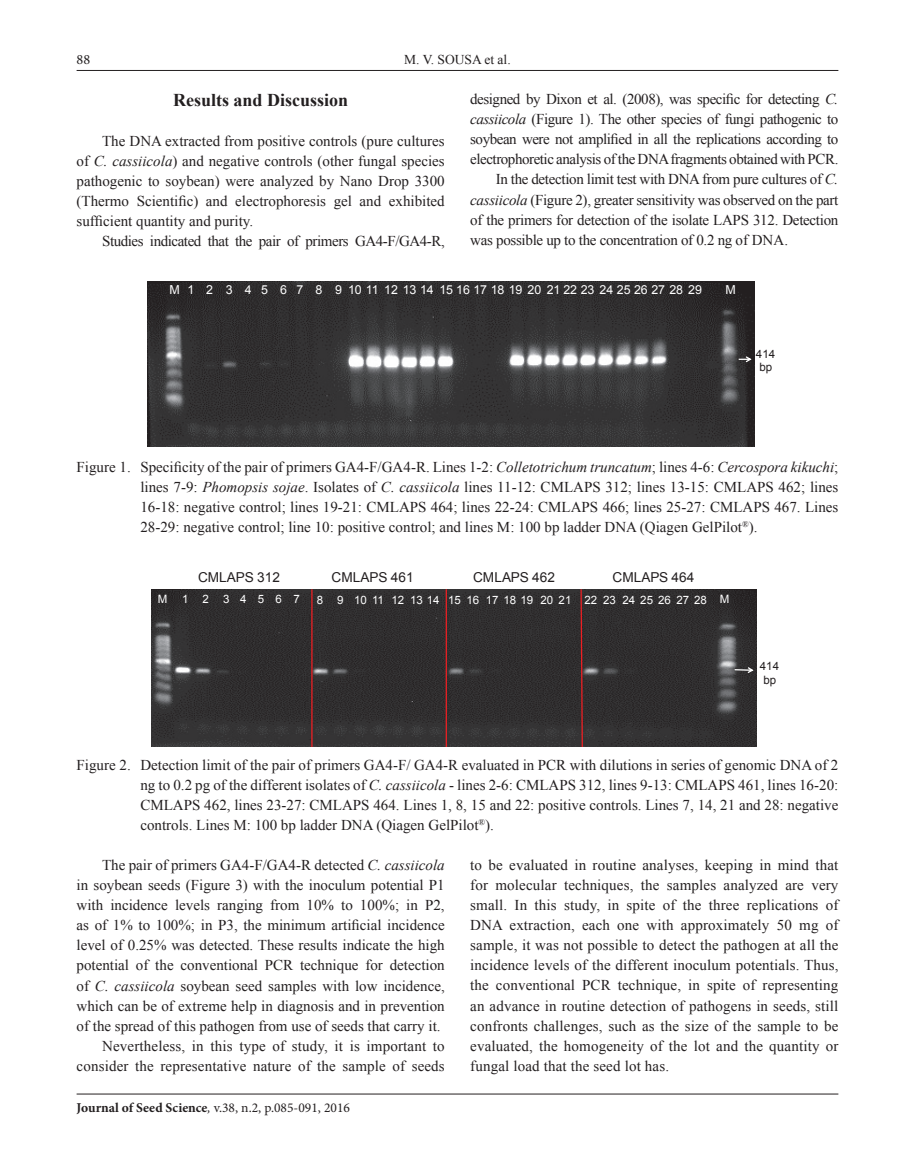
<style>
.page{position:relative;width:915px;height:1170px;background:#fff}
.page>*{position:absolute;margin:0;border:0;box-sizing:border-box;transform-origin:0 0}
.t1{font:700 18px "Times New Roman";color:#231f20}
.t2{font:15px/20.1px "Times New Roman";color:#231f20;text-align:justify}
.t3{font:15px "Times New Roman";letter-spacing:-.03em;color:#231f20}
.t4{font:15px "Times New Roman";letter-spacing:-.02em;color:#231f20}
.t5{font:14.25px "Minion Pro";color:#231f20}
.t6{font:13.65px "Arial";letter-spacing:.005em;color:#231f20}
.t7{font:13.5px "Minion Pro";color:#231f20}
.t8{font:13.5px "Times New Roman";color:#231f20}
.t9{font:12.3px "Arial";letter-spacing:-.005em;color:#fff}
.t10{font:11.55px "Arial";color:#fff}
.t11{font:11.55px/13.6px "Arial";color:#231f20}
.s1{font-style:italic}
.s2{font-size:12.45px}
.s3{font-weight:700}
</style>
<div class="page">
<img style="left:147px;top:281px;width:607px;height:165px">
<svg style="left:738px;top:356px;width:13px;height:6px"></svg>
<img style="left:152px;top:589px;width:603px;height:157px">
<hr style="left:311px;top:589px;width:1px;height:157px;background:#ee1f23">
<hr style="left:445px;top:589px;width:2px;height:157px;background:#ee1f23">
<svg style="left:579px;top:589px;width:4px;height:157px"></svg>
<svg style="left:734px;top:667px;width:19px;height:6px"></svg>
<hr style="left:77px;top:70px;width:761px;height:1px;background:#231f20">
<hr style="left:77px;top:1093px;width:761px;height:1px;background:#231f20">
<p class="t5" style="left:77px;top:49px;width:15px">88</p>
<p class="t8" style="left:404px;top:50px;width:108px">M. V. SOUSA et al.</p>
<p class="t3" style="left:470px;top:89px;width:369px">designed by Dixon et al. (2008), was specific for detecting <span class="s1">C.</span></p>
<p class="t3" style="left:470px;top:109px;width:369px"><span class="s1">cassiicola</span> (Figure 1). The other species of fungi pathogenic to</p>
<p class="t3" style="left:470px;top:129px;width:369px">soybean were not amplified in all the replications according to</p>
<p class="t3" style="left:470px;top:149px;width:369px">electrophoretic analysis of the DNA fragments obtained with PCR.</p>
<p class="t4" style="left:495px;top:169px;width:344px">In the detection limit test with DNA from pure cultures of <span class="s1">C.</span></p>
<p class="t4" style="left:470px;top:189px;width:369px"><span class="s1">cassiicola</span> (Figure 2), greater sensitivity was observed on the part</p>
<p class="t4" style="left:470px;top:209px;width:369px">of the primers for detection of the isolate LAPS 312. Detection</p>
<p class="t4" style="left:470px;top:230px;width:319px">was possible up to the concentration of 0.2 ng of DNA.</p>
<p class="t9" style="left:169px;top:281px;width:534px"><span class="s2">M 1 2 3</span> 4 5 6 <span class="s2">7 8 9</span> 1011 12<span class="s2">1314 15</span>161718<span class="s2">19 20 21</span>2223 24252627<span class="s2">28 29</span></p>
<p class="t9" style="left:725px;top:281px;width:12px">M</p>
<p class="t1" style="left:173px;top:87px;width:177px">Results and Discussion</p>
<p class="t2" style="left:77px;top:131px;width:369px;text-indent:26px">The DNA extracted from positive controls (pure cultures of <span class="s1">C. cassiicola</span>) and negative controls (other fungal species pathogenic to soybean) were analyzed by Nano Drop 3300 (Thermo Scientific) and electrophoresis gel and exhibited sufficient quantity and purity.</p>
<p class="t3" style="left:102px;top:231px;width:344px">Studies indicated that the pair of primers GA4-F/GA4-R,</p>
<p class="t11" style="left:755px;top:347px;width:21px">414 bp</p>
<p class="t2" style="left:140px;top:456px;width:699px;text-indent:-64px">Figure 1. Specificity of the pair of primers GA4-F/GA4-R. Lines 1-2: <span class="s1">Colletotrichum truncatum</span>; lines 4-6: <span class="s1">Cercospora kikuchi</span>; lines 7-9: <span class="s1">Phomopsis sojae</span>. Isolates of <span class="s1">C. cassiicola</span> lines 11-12: CMLAPS 312; lines 13-15: CMLAPS 462; lines 16-18: negative control; lines 19-21: CMLAPS 464; lines 22-24: CMLAPS 466; lines 25-27: CMLAPS 467. Lines 28-29: negative control; line 10: positive control; and lines M: 100 bp ladder DNA (Qiagen GelPilot<sup>®</sup>).</p>
<p class="t6" style="left:198px;top:568px;width:83px">CMLAPS 312</p>
<p class="t6" style="left:331px;top:568px;width:83px">CMLAPS 461</p>
<p class="t6" style="left:473px;top:568px;width:83px">CMLAPS 462</p>
<p class="t6" style="left:612px;top:568px;width:83px">CMLAPS 464</p>
<p class="t10" style="left:158px;top:591px;width:11px">M</p>
<p class="t10" style="left:182px;top:591px;width:119px">1 2 34567</p>
<p class="t10" style="left:317px;top:592px;width:414px">8 9 1011 12 1314 1516 171819 2021 22 23 242526 2728 M</p>
<p class="t11" style="left:759px;top:659px;width:21px">414 bp</p>
<p class="t2" style="left:140px;top:754px;width:699px;text-indent:-64px">Figure 2. Detection limit of the pair of primers GA4-F/ GA4-R evaluated in PCR with dilutions in series of genomic DNA of 2 ng to 0.2 pg of the different isolates of <span class="s1">C. cassiicola</span> - lines 2-6: CMLAPS 312, lines 9-13: CMLAPS 461, lines 16-20:<br>CMLAPS 462, lines 23-27: CMLAPS 464. Lines 1, 8, 15 and 22: positive controls. Lines 7, 14, 21 and 28: negative controls. Lines M: 100 bp ladder DNA (Qiagen GelPilot<sup>®</sup>).</p>
<p class="t2" style="left:77px;top:854px;width:369px;text-align:right">The pair of primers GA4-F/GA4-R detected <span class="s1">C. cassiicola<br></span>in soybean seeds (Figure 3) with the inoculum potential P1 with incidence levels ranging from 10% to 100%; in P2, as of 1% to 100%; in P3, the minimum artificial incidence level of 0.25% was detected. These results indicate the high potential of the conventional PCR technique for detection of <span class="s1">C. cassiicola</span> soybean seed samples with low incidence, which can be of extreme help in diagnosis and in prevention of the spread of this pathogen from use of seeds that carry it.<br>Nevertheless, in this type of study, it is important to consider the representative nature of the sample of seeds</p>
<p class="t2" style="left:470px;top:854px;width:369px">to be evaluated in routine analyses, keeping in mind that for molecular techniques, the samples analyzed are very small. In this study, in spite of the three replications of DNA extraction, each one with approximately 50 mg of sample, it was not possible to detect the pathogen at all the incidence levels of the different inoculum potentials. Thus, the conventional PCR technique, in spite of representing an advance in routine detection of pathogens in seeds, still confronts challenges, such as the size of the sample to be evaluated, the homogeneity of the lot and the quantity or fungal load that the seed lot has.</p>
<p class="t7" style="left:77px;top:1098px;width:275px"><span class="s3">Journal of Seed Science</span><span class="s1">,</span> v.38, n.2, p.085-091, 2016</p>
</div>
